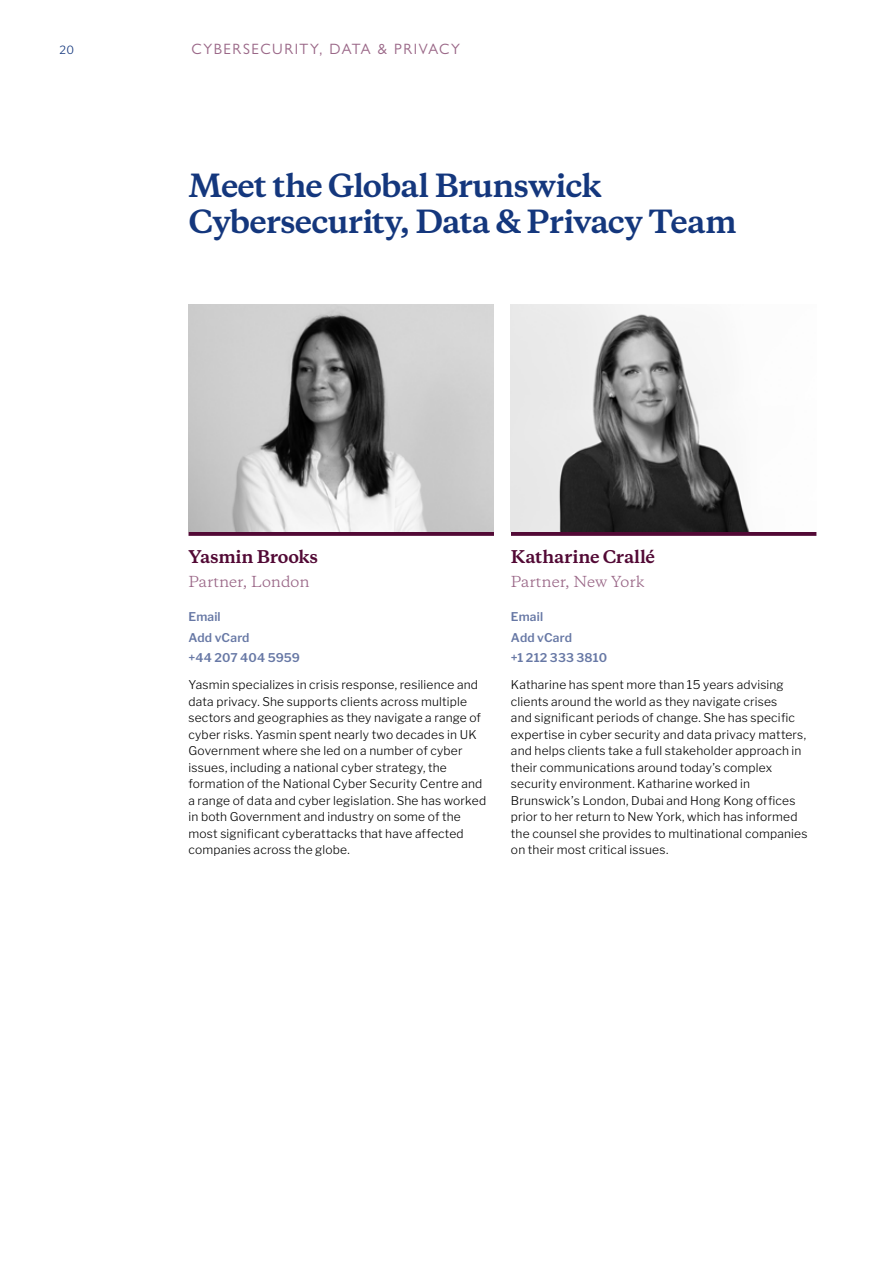
<style>
.page{position:relative;width:893px;height:1263px;background:#fff}
.page>*{position:absolute;margin:0;border:0;box-sizing:border-box;transform-origin:0 0}
.t1{font:700 30px/36px "Copernicus";letter-spacing:-.03em;color:#14377d}
.t2{font:700 16.5px "Copernicus";letter-spacing:-.015em;color:#520935}
.t3{font:15px "Gill Sans Nova";letter-spacing:.1em;color:#9a6787}
.t4{font:14.25px "Copernicus";color:#9a6787}
.t5{font:300 12px/16.5px "Libre Franklin";letter-spacing:.015em;color:#000}
.t6{font:600 12px/20.7px "Libre Franklin";letter-spacing:.01em;color:#6778a5}
.t7{font:300 11.25px "Libre Franklin";color:#14377d}
</style>
<div class="page">
<div style="left:189px;top:531px;width:305px;height:5px;background:#520935"></div>
<div style="left:511px;top:531px;width:305px;height:5px;background:#520935"></div>
<img style="left:189px;top:304px;width:305px;height:228px">
<img style="left:511px;top:304px;width:305px;height:228px">
<p class="t7" style="left:60px;top:41px;width:16px">20</p>
<p class="t3" style="left:191px;top:40px;width:270px">CYBERSECURITY, DATA &amp; PRIVACY</p>
<h1 class="t1" style="left:189px;top:168px;width:550px">Meet the Global Brunswick<br>Cybersecurity, Data &amp; Privacy Team</h1>
<h2 class="t2" style="left:189px;top:546px;width:131px">Yasmin Brooks</h2>
<p class="t4" style="left:189px;top:572px;width:123px">Partner, London</p>
<p class="t6" style="left:189px;top:605px;width:113px">Email<br>Add vCard<br>+44 207 404 5959</p>
<p class="t5" style="left:189px;top:676px;width:299px">Yasmin specializes in crisis response, resilience and data privacy. She supports clients across multiple sectors and geographies as they navigate a range of cyber risks. Yasmin spent nearly two decades in UK Government where she led on a number of cyber issues, including a national cyber strategy, the formation of the National Cyber Security Centre and a range of data and cyber legislation. She has worked in both Government and industry on some of the most significant cyberattacks that have affected companies across the globe.</p>
<h2 class="t2" style="left:511px;top:546px;width:146px">Katharine Crallé</h2>
<p class="t4" style="left:511px;top:572px;width:135px">Partner, New York</p>
<p class="t6" style="left:511px;top:605px;width:98px">Email<br>Add vCard<br>+1 212 333 3810</p>
<p class="t5" style="left:511px;top:676px;width:298px">Katharine has spent more than 15 years advising clients around the world as they navigate crises<br>and significant periods of change. She has specific expertise in cyber security and data privacy matters, and helps clients take a full stakeholder approach in their communications around today’s complex security environment. Katharine worked in Brunswick’s London, Dubai and Hong Kong offices prior to her return to New York, which has informed the counsel she provides to multinational companies on their most critical issues.</p>
</div>
